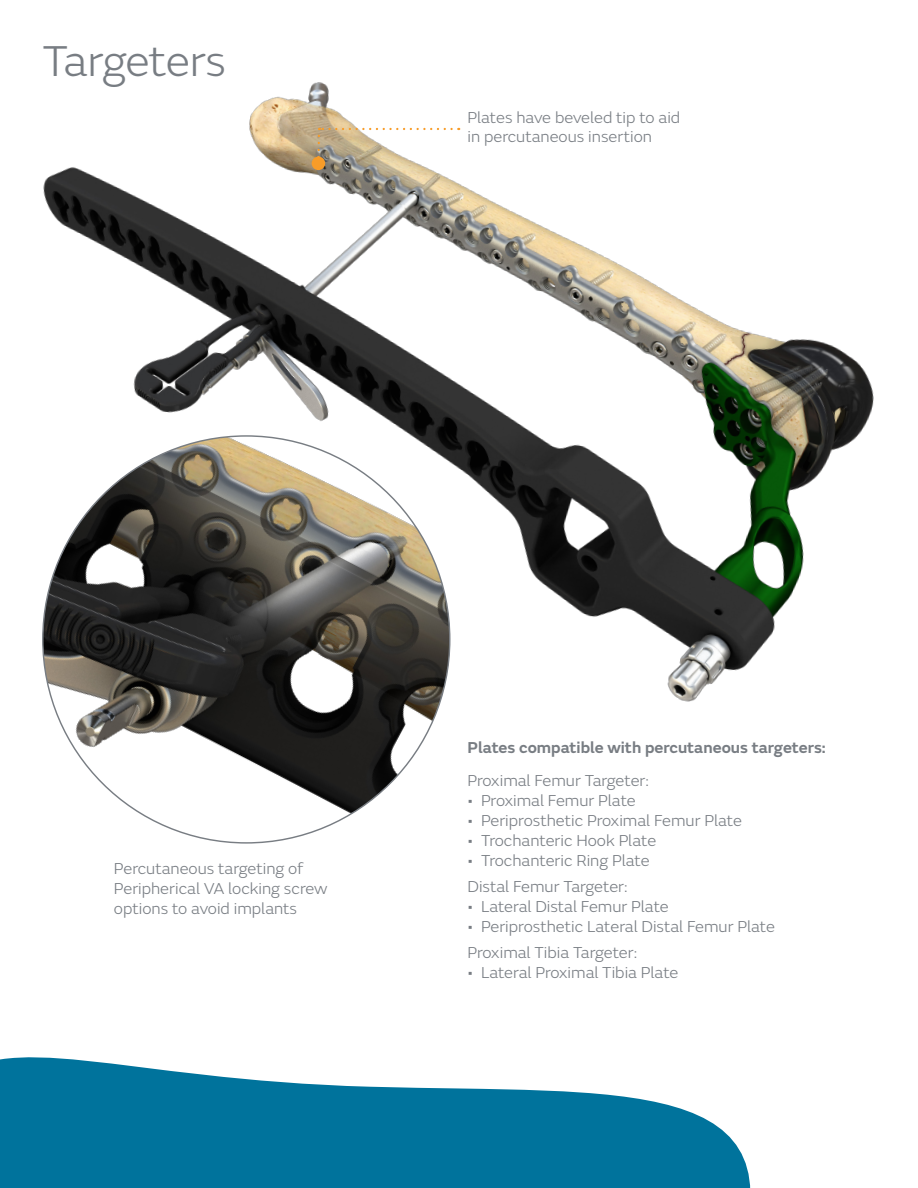
<style>
.page{position:relative;width:918px;height:1188px;background:#fff}
.page>*{position:absolute;margin:0;border:0;box-sizing:border-box;transform-origin:0 0}
.Headline_-_Reverse{font:300 45px "SN Emeric";letter-spacing:-.015em;color:#787d83}
.Intro{font:300 16.5px/19.8px "SN Emeric";color:#787d83}
.Intro-2{font:600 16.5px "SN Emeric";color:#787d83}
</style>
<div class="page">
<img style="left:42px;top:82px;width:832px;height:623px">
<svg style="left:319px;top:128px;width:133px;height:2px"></svg>
<svg style="left:317px;top:136px;width:3px;height:21px"></svg>
<div style="left:312px;top:157px;width:13px;height:13px;background:#f89c28;border-radius:50%"></div>
<img style="left:43px;top:436px;width:407px;height:407px;border-radius:203px">
<svg style="left:0;top:1057px;width:751px;height:131px;fill:#00739c"></svg>
<p class="Headline_-_Reverse" style="left:43px;top:34px;width:185px">Targeters</p>
<p class="Intro" style="left:468px;top:107px;width:214px">Plates have beveled tip to aid in percutaneous insertion</p>
<p class="Intro" style="left:114px;top:859px;width:215px">Percutaneous targeting of<br>Peripherical VA locking screw options to avoid implants</p>
<p class="Intro-2" style="left:468px;top:737px;width:360px">Plates compatible with percutaneous targeters:</p>
<p class="Intro" style="left:468px;top:771px;width:183px">Proximal Femur Targeter:</p>
<p class="Intro" style="left:468px;top:791px;width:170px">• Proximal Femur Plate</p>
<p class="Intro" style="left:468px;top:810px;width:276px">• Periprosthetic Proximal Femur Plate</p>
<p class="Intro" style="left:468px;top:830px;width:190px">• Trochanteric Hook Plate</p>
<p class="Intro" style="left:468px;top:850px;width:184px">• Trochanteric Ring Plate</p>
<p class="Intro" style="left:468px;top:877px;width:162px">Distal Femur Targeter:</p>
<p class="Intro" style="left:468px;top:896px;width:203px">• Lateral Distal Femur Plate</p>
<p class="Intro" style="left:468px;top:916px;width:309px">• Periprosthetic Lateral Distal Femur Plate</p>
<p class="Intro" style="left:468px;top:943px;width:171px">Proximal Tibia Targeter:</p>
<p class="Intro" style="left:468px;top:962px;width:212px">• Lateral Proximal Tibia Plate</p>
</div>
